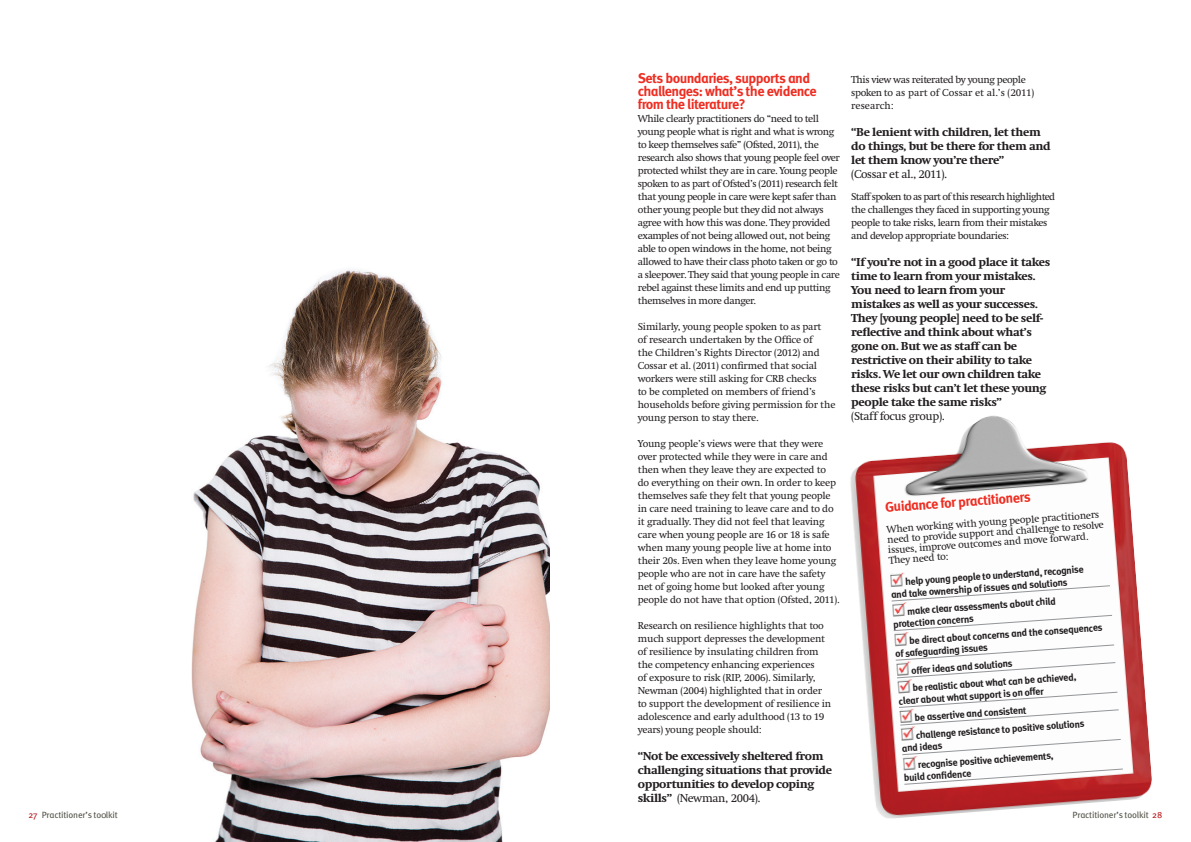
<style>
.page{position:relative;width:1191px;height:842px;background:#fff}
.page>*{position:absolute;margin:0;border:0;box-sizing:border-box;transform-origin:0 0}
.t1{font:700 14px/13px "Meta Actionfor Children";letter-spacing:-.04em;color:#ee2e22}
.t2{font:800 12px/14px "Swift EF";letter-spacing:-.03em;color:#231f20}
.t3{font:12px "Swift EF";letter-spacing:-.03em;color:#231f20}
.t4{font:10.5px/13px "Swift EF";letter-spacing:-.02em;color:#231f20}
.t5{font:10.5px/13px "Swift EF";letter-spacing:-.04em;color:#231f20}
.t6{font:700 10px/17.7px "Meta Actionfor Children";color:#231f20}
.t7{font:9px "Meta Actionfor Children";letter-spacing:-.02em;color:#535249}
.s1{font-weight:400}
.s2{color:#b61c20}
</style>
<div class="page">
<img style="left:850px;top:415px;width:302px;height:404px">
<svg style="left:891px;top:585px;width:219px;height:16px"></svg>
<svg style="left:893px;top:615px;width:219px;height:16px"></svg>
<svg style="left:895px;top:645px;width:220px;height:33px"></svg>
<svg style="left:898px;top:692px;width:221px;height:33px"></svg>
<svg style="left:902px;top:739px;width:219px;height:16px"></svg>
<svg style="left:904px;top:769px;width:219px;height:15px"></svg>
<img style="left:890px;top:573px;width:15px;height:14px">
<img style="left:892px;top:602px;width:15px;height:15px">
<img style="left:894px;top:632px;width:15px;height:14px">
<img style="left:896px;top:661px;width:15px;height:15px">
<img style="left:897px;top:679px;width:15px;height:14px">
<img style="left:899px;top:709px;width:15px;height:14px">
<img style="left:900px;top:726px;width:16px;height:15px">
<img style="left:902px;top:756px;width:16px;height:14px">
<img style="left:191px;top:269px;width:359px;height:573px">
<h1 class="t1" style="left:638px;top:72px;width:180px">Sets boundaries, supports and challenges: what’s the evidence from the literature?</h1>
<p class="t5" style="left:638px;top:112px;width:204px">While clearly practitioners do “need to tell young people what is right and what is wrong to keep themselves safe” (Ofsted, 2011), the research also shows that young people feel over protected whilst they are in care. Young people spoken to as part of Ofsted’s (2011) research felt that young people in care were kept safer than other young people but they did not always agree with how this was done. They provided examples of not being allowed out, not being able to open windows in the home, not being allowed to have their class photo taken or go to a sleepover. They said that young people in care rebel against these limits and end up putting themselves in more danger.</p>
<p class="t4" style="left:638px;top:320px;width:199px">Similarly, young people spoken to as part<br>of research undertaken by the Office of<br>the Children’s Rights Director (2012) and Cossar et al. (2011) confirmed that social workers were still asking for CRB checks<br>to be completed on members of friend’s households before giving permission for the young person to stay there.</p>
<p class="t4" style="left:638px;top:437px;width:203px">Young people’s views were that they were over protected while they were in care and then when they leave they are expected to do everything on their own. In order to keep themselves safe they felt that young people in care need training to leave care and to do it gradually. They did not feel that leaving care when young people are 16 or 18 is safe when many young people live at home into their 20s. Even when they leave home young people who are not in care have the safety net of going home but looked after young people do not have that option (Ofsted, 2011).</p>
<p class="t4" style="left:638px;top:619px;width:195px">Research on resilience highlights that too much support depresses the development of resilience by insulating children from the competency enhancing experiences<br>of exposure to risk (RIP, 2006). Similarly, Newman (2004) highlighted that in order to support the development of resilience in adolescence and early adulthood (13 to 19 years) young people should:</p>
<p class="t2" style="left:638px;top:749px;width:196px">“Not be excessively sheltered from challenging situations that provide opportunities to develop coping skills” <span class="s1">(Newman, 2004).</span></p>
<p class="t5" style="left:851px;top:73px;width:185px">This view was reiterated by young people spoken to as part of Cossar et al.’s (2011) research:</p>
<p class="t2" style="left:851px;top:125px;width:201px">“Be lenient with children, let them do things, but be there for them and let them know you’re there”</p>
<p class="t3" style="left:851px;top:168px;width:97px">(Cossar et al., 2011).</p>
<p class="t5" style="left:851px;top:190px;width:205px">Staff spoken to as part of this research highlighted the challenges they faced in supporting young people to take risks, learn from their mistakes and develop appropriate boundaries:</p>
<p class="t2" style="left:851px;top:255px;width:200px">“If you’re not in a good place it takes time to learn from your mistakes.<br>You need to learn from your mistakes as well as your successes.<br>They [young people] need to be self&shy;reflective and think about what’s gone on. But we as staff can be restrictive on their ability to take risks. We let our own children take these risks but can’t let these young people take the same risks”</p>
<p class="t3" style="left:851px;top:410px;width:95px">(Staff focus group).</p>
<h1 class="t1" style="left:884px;top:501px;width:147px;rotate:-4deg">Guidance for practitioners</h1>
<p class="t4" style="left:886px;top:524px;width:218px;line-height:10.4px;rotate:-4deg">When working with young people practitioners need to provide support and challenge to resolve issues, improve outcomes and move forward.<br>They need to:</p>
<p class="t6" style="left:890px;top:577px;width:195px;line-height:12px;text-indent:15px;rotate:-4deg">help young people to understand, recognise and take ownership of issues and solutions</p>
<p class="t6" style="left:892px;top:606px;width:165px;line-height:12px;text-indent:15px;rotate:-4deg">make clear assessments about child protection concerns</p>
<p class="t6" style="left:894px;top:636px;width:210px;line-height:12px;text-indent:15px;rotate:-4deg">be direct about concerns and the consequences of safeguarding issues</p>
<p class="t6" style="left:910px;top:662px;width:166px;rotate:-4deg">off er ideas and solutions<br>be realistic about what can be achieved,</p>
<p class="t6" style="left:913px;top:691px;width:170px;text-indent:-15px;rotate:-4deg">clear about what support is on off er<br>be assertive and consistent<br>challenge resistance to positive solutions</p>
<p class="t6" style="left:916px;top:738px;width:137px;text-indent:-15px;rotate:-4deg">and ideas<br>recognise positive achievements,</p>
<p class="t6" style="left:903px;top:769px;width:69px;rotate:-4deg">build confi dence</p>
<p class="t7" style="left:28px;top:810px;width:91px"><span class="s2">27</span> Practitioner’s toolkit</p>
<p class="t7" style="left:1072px;top:810px;width:91px">Practitioner’s toolkit <span class="s2">28</span></p>
</div>
